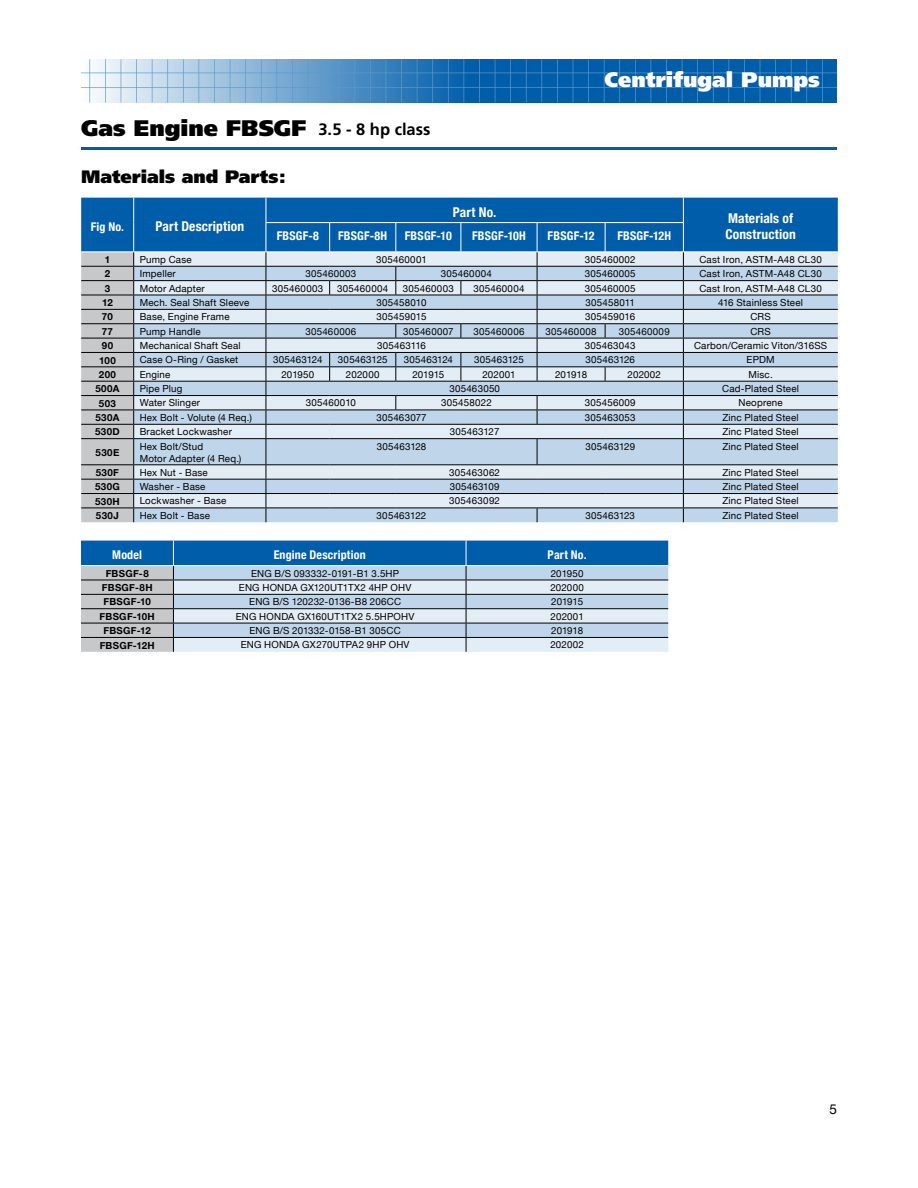
<style>
.page{position:relative;width:918px;height:1188px;background:#fff}
.page>*{position:absolute;margin:0;border:0;box-sizing:border-box;transform-origin:0 0}
.t1{font:900 22.5px "Frutiger";color:#000}
.t2{font:900 21px "Frutiger";color:#fff}
.t3{font:900 18px "Frutiger";color:#000}
.t4{font:700 condensed 13.5px "Helvetica Neue";letter-spacing:.01em;color:#fff}
.t5{font:13.5px "Helvetica Neue";color:#000}
.t6{font:700 condensed 12px "Helvetica Neue";letter-spacing:.015em;color:#fff}
.t7{font:9.75px/12px "Helvetica Neue";letter-spacing:.02em;color:#000}
.t8{font:700 9.75px "Helvetica Neue";letter-spacing:.03em;color:#000}
.s1{font-weight:700;font-size:16.5px}
</style>
<div class="page">
<svg style="left:81px;top:59px;width:756px;height:44px;background:#4387c0"></svg>
<hr style="left:81px;top:147px;width:756px;height:3px;background:#005daa">
<svg style="left:81px;top:541px;width:587px;height:111px;background:#99b7d1"></svg>
<hr style="left:81px;top:565px;width:92px;height:1px;background:#fff">
<svg style="left:81px;top:198px;width:757px;height:324px;background:#a2bdd4"></svg>
<h1 class="t1" style="left:81px;top:114px;width:351px">Gas Engine FBSGF <span class="s1">3.5 - 8 hp class</span></h1>
<h3 class="t3" style="left:81px;top:166px;width:206px">Materials and Parts:</h3>
<h2 class="t2" style="left:604px;top:67px;width:217px">Centrifugal Pumps</h2>
<p class="t6" style="left:91px;top:219px;width:35px">Fig No.</p>
<h3 class="t4" style="left:156px;top:218px;width:90px">Part Description</h3>
<h3 class="t4" style="left:453px;top:204px;width:45px">Part No.</h3>
<h3 class="t4" style="left:728px;top:210px;width:67px">Materials of</h3>
<p class="t6" style="left:277px;top:229px;width:44px">FBSGF-8</p>
<p class="t6" style="left:338px;top:229px;width:51px">FBSGF-8H</p>
<p class="t6" style="left:405px;top:229px;width:49px">FBSGF-10</p>
<p class="t6" style="left:472px;top:229px;width:55px">FBSGF-10H</p>
<p class="t6" style="left:548px;top:229px;width:48px">FBSGF-12</p>
<p class="t6" style="left:617px;top:229px;width:55px">FBSGF-12H</p>
<h3 class="t4" style="left:725px;top:226px;width:72px">Construction</h3>
<p class="t8" style="left:105px;top:254px;width:7px">1</p>
<p class="t7" style="left:140px;top:253px;width:54px">Pump Case</p>
<p class="t7" style="left:376px;top:253px;width:52px">305460001</p>
<p class="t7" style="left:585px;top:253px;width:52px">305460002</p>
<p class="t7" style="left:699px;top:253px;width:124px">Cast Iron, ASTM-A48 CL30</p>
<p class="t8" style="left:105px;top:268px;width:7px">2</p>
<p class="t7" style="left:140px;top:268px;width:38px">Impeller</p>
<p class="t7" style="left:305px;top:268px;width:53px">305460003</p>
<p class="t7" style="left:441px;top:268px;width:52px">305460004</p>
<p class="t7" style="left:585px;top:268px;width:53px">305460005</p>
<p class="t7" style="left:699px;top:268px;width:124px">Cast Iron, ASTM-A48 CL30</p>
<p class="t8" style="left:105px;top:282px;width:7px">3</p>
<p class="t7" style="left:140px;top:282px;width:67px">Motor Adapter</p>
<p class="t7" style="left:272px;top:282px;width:53px">305460003</p>
<p class="t7" style="left:337px;top:282px;width:52px">305460004</p>
<p class="t7" style="left:403px;top:282px;width:53px">305460003</p>
<p class="t7" style="left:474px;top:282px;width:52px">305460004</p>
<p class="t7" style="left:585px;top:282px;width:53px">305460005</p>
<p class="t7" style="left:699px;top:282px;width:124px">Cast Iron, ASTM-A48 CL30</p>
<p class="t8" style="left:102px;top:297px;width:12px">12</p>
<p class="t7" style="left:140px;top:296px;width:111px">Mech. Seal Shaft Sleeve</p>
<p class="t7" style="left:377px;top:296px;width:51px">305458010</p>
<p class="t7" style="left:586px;top:296px;width:51px">305458011</p>
<p class="t7" style="left:718px;top:296px;width:87px">416 Stainless Steel</p>
<p class="t8" style="left:102px;top:311px;width:12px">70</p>
<p class="t7" style="left:140px;top:311px;width:92px">Base, Engine Frame</p>
<p class="t7" style="left:377px;top:311px;width:51px">305459015</p>
<p class="t7" style="left:585px;top:311px;width:51px">305459016</p>
<p class="t7" style="left:750px;top:311px;width:22px">CRS</p>
<p class="t8" style="left:102px;top:325px;width:13px">77</p>
<p class="t7" style="left:140px;top:325px;width:63px">Pump Handle</p>
<p class="t7" style="left:305px;top:325px;width:53px">305460006</p>
<p class="t7" style="left:403px;top:325px;width:52px">305460007</p>
<p class="t7" style="left:473px;top:325px;width:53px">305460006</p>
<p class="t7" style="left:546px;top:325px;width:53px">305460008</p>
<p class="t7" style="left:619px;top:325px;width:53px">305460009</p>
<p class="t7" style="left:750px;top:325px;width:22px">CRS</p>
<p class="t8" style="left:102px;top:340px;width:13px">90</p>
<p class="t7" style="left:140px;top:339px;width:102px">Mechanical Shaft Seal</p>
<p class="t7" style="left:377px;top:339px;width:50px">305463116</p>
<p class="t7" style="left:585px;top:339px;width:52px">305463043</p>
<p class="t7" style="left:694px;top:339px;width:135px">Carbon/Ceramic Viton/316SS</p>
<p class="t8" style="left:99px;top:354px;width:18px">100</p>
<p class="t7" style="left:140px;top:354px;width:100px">Case O-Ring / Gasket</p>
<p class="t7" style="left:273px;top:354px;width:51px">305463124</p>
<p class="t7" style="left:338px;top:354px;width:51px">305463125</p>
<p class="t7" style="left:404px;top:354px;width:51px">305463124</p>
<p class="t7" style="left:474px;top:354px;width:51px">305463125</p>
<p class="t7" style="left:585px;top:354px;width:51px">305463126</p>
<p class="t7" style="left:747px;top:354px;width:30px">EPDM</p>
<p class="t8" style="left:99px;top:368px;width:19px">200</p>
<p class="t7" style="left:140px;top:368px;width:32px">Engine</p>
<p class="t7" style="left:281px;top:368px;width:34px">201950</p>
<p class="t7" style="left:346px;top:368px;width:35px">202000</p>
<p class="t7" style="left:412px;top:368px;width:33px">201915</p>
<p class="t7" style="left:482px;top:368px;width:35px">202001</p>
<p class="t7" style="left:555px;top:368px;width:33px">201918</p>
<p class="t7" style="left:628px;top:368px;width:35px">202002</p>
<p class="t7" style="left:748px;top:368px;width:26px">Misc.</p>
<p class="t8" style="left:95px;top:383px;width:25px">500A</p>
<p class="t7" style="left:140px;top:382px;width:44px">Pipe Plug</p>
<p class="t7" style="left:449px;top:382px;width:52px">305463050</p>
<p class="t7" style="left:722px;top:382px;width:78px">Cad-Plated Steel</p>
<p class="t8" style="left:99px;top:397px;width:19px">503</p>
<p class="t7" style="left:140px;top:397px;width:62px">Water Slinger</p>
<p class="t7" style="left:306px;top:397px;width:52px">305460010</p>
<p class="t7" style="left:441px;top:397px;width:52px">305458022</p>
<p class="t7" style="left:585px;top:397px;width:52px">305456009</p>
<p class="t7" style="left:738px;top:397px;width:46px">Neoprene</p>
<p class="t8" style="left:95px;top:411px;width:25px">530A</p>
<p class="t7" style="left:140px;top:411px;width:114px">Hex Bolt - Volute (4 Req.)</p>
<p class="t7" style="left:376px;top:411px;width:52px">305463077</p>
<p class="t7" style="left:585px;top:411px;width:52px">305463053</p>
<p class="t7" style="left:723px;top:411px;width:78px">Zinc Plated Steel</p>
<p class="t8" style="left:95px;top:426px;width:26px">530D</p>
<p class="t7" style="left:140px;top:426px;width:94px">Bracket Lockwasher</p>
<p class="t7" style="left:450px;top:426px;width:51px">305463127</p>
<p class="t7" style="left:722px;top:426px;width:78px">Zinc Plated Steel</p>
<p class="t8" style="left:96px;top:446px;width:25px">530E</p>
<p class="t7" style="left:140px;top:440px;width:103px">Hex Bolt/Stud<br>Motor Adapter (4 Req.)</p>
<p class="t7" style="left:377px;top:440px;width:51px">305463128</p>
<p class="t7" style="left:585px;top:440px;width:51px">305463129</p>
<p class="t7" style="left:722px;top:440px;width:78px">Zinc Plated Steel</p>
<p class="t8" style="left:96px;top:466px;width:25px">530F</p>
<p class="t7" style="left:140px;top:466px;width:70px">Hex Nut - Base</p>
<p class="t7" style="left:449px;top:466px;width:52px">305463062</p>
<p class="t7" style="left:722px;top:466px;width:78px">Zinc Plated Steel</p>
<p class="t8" style="left:95px;top:481px;width:26px">530G</p>
<p class="t7" style="left:140px;top:480px;width:67px">Washer - Base</p>
<p class="t7" style="left:450px;top:480px;width:51px">305463109</p>
<p class="t7" style="left:722px;top:480px;width:78px">Zinc Plated Steel</p>
<p class="t8" style="left:95px;top:495px;width:26px">530H</p>
<p class="t7" style="left:140px;top:495px;width:88px">Lockwasher - Base</p>
<p class="t7" style="left:449px;top:495px;width:52px">305463092</p>
<p class="t7" style="left:722px;top:495px;width:78px">Zinc Plated Steel</p>
<p class="t8" style="left:96px;top:509px;width:24px">530J</p>
<p class="t7" style="left:140px;top:509px;width:72px">Hex Bolt - Base</p>
<p class="t7" style="left:377px;top:509px;width:51px">305463122</p>
<p class="t7" style="left:585px;top:509px;width:51px">305463123</p>
<p class="t7" style="left:722px;top:509px;width:78px">Zinc Plated Steel</p>
<p class="t6" style="left:112px;top:547px;width:31px">Model</p>
<p class="t6" style="left:274px;top:547px;width:94px">Engine Description</p>
<p class="t6" style="left:548px;top:547px;width:40px">Part No.</p>
<p class="t8" style="left:106px;top:567px;width:45px">FBSGF-8</p>
<p class="t7" style="left:251px;top:567px;width:149px">ENG B/S 093332-0191-B1 3.5HP</p>
<p class="t7" style="left:551px;top:567px;width:34px">201950</p>
<p class="t8" style="left:102px;top:582px;width:52px">FBSGF-8H</p>
<p class="t7" style="left:239px;top:581px;width:174px">ENG HONDA GX120UT1TX2 4HP OHV</p>
<p class="t7" style="left:550px;top:581px;width:35px">202000</p>
<p class="t8" style="left:103px;top:596px;width:49px">FBSGF-10</p>
<p class="t7" style="left:249px;top:596px;width:153px">ENG B/S 120232-0136-B8 206CC</p>
<p class="t7" style="left:551px;top:596px;width:33px">201915</p>
<p class="t8" style="left:100px;top:610px;width:57px">FBSGF-10H</p>
<p class="t7" style="left:236px;top:610px;width:180px">ENG HONDA GX160UT1TX2 5.5HPOHV</p>
<p class="t7" style="left:551px;top:610px;width:35px">202001</p>
<p class="t8" style="left:103px;top:625px;width:49px">FBSGF-12</p>
<p class="t7" style="left:250px;top:625px;width:153px">ENG B/S 201332-0158-B1 305CC</p>
<p class="t7" style="left:551px;top:625px;width:33px">201918</p>
<p class="t8" style="left:100px;top:639px;width:57px">FBSGF-12H</p>
<p class="t7" style="left:241px;top:639px;width:170px">ENG HONDA GX270UTPA2 9HP OHV</p>
<p class="t7" style="left:550px;top:639px;width:35px">202002</p>
<h3 class="t5" style="left:829px;top:1101px;width:9px">5</h3>
</div>
